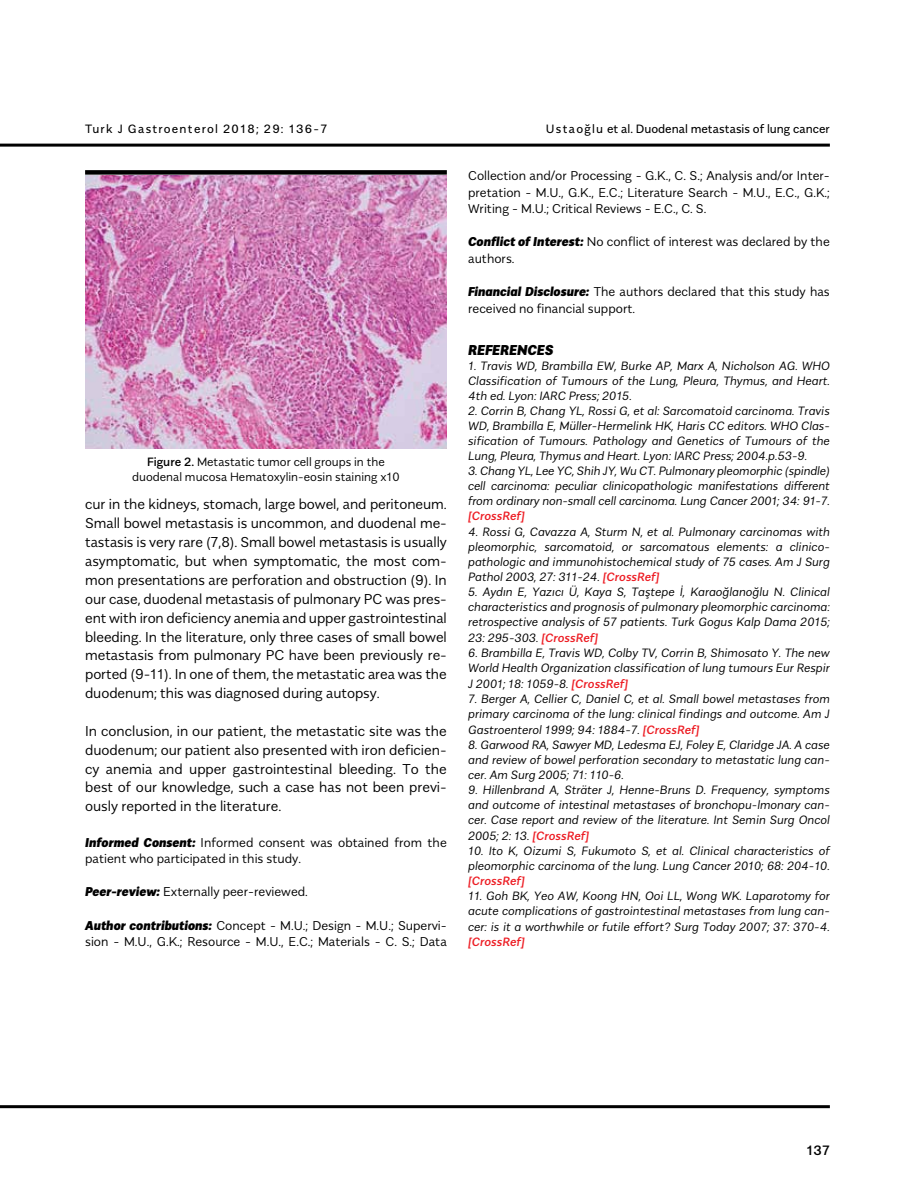
<style>
.page{position:relative;width:915px;height:1191px;background:#fff}
.page>*{position:absolute;margin:0;border:0;box-sizing:border-box;transform-origin:0 0}
.t1{font:300 14.25px/18.9px "Alergia Normal";color:#000;text-align:justify}
.t2{font:italic 900 14.25px "Alergia Normal";color:#000}
.t3{font:500 13.5px "Alergia Normal";color:#000}
.t4{font:300 12.75px/16.5px "Alergia Normal";color:#000}
.t5{font:italic 300 12px/15px "Alergia Normal";color:#000;text-align:justify}
.t6{font:300 12px/15.3px "Alergia Normal";color:#000;text-align:center}
.t7{font:12px "Alergia Normal";letter-spacing:.01em;color:#000}
.t8{font:12px "Alergia Normal";letter-spacing:.1em;color:#000}
.t9{font:italic 500 12px "Alergia Normal";color:#ed1d24}
.s1{font-weight:500}
.s2{font-weight:900;font-style:italic}
.s3{font-weight:500;color:#ed1d24}
</style>
<div class="page">
<hr style="left:0;top:1105px;width:829px;height:3px;background:#000">
<hr style="left:0;top:144px;width:829px;height:3px;background:#000">
<img style="left:85px;top:175px;width:361px;height:273px">
<div style="left:85px;top:170px;width:361px;height:5px;background:#000"></div>
<p class="t8" style="left:85px;top:119px;width:243px">Turk J Gastroenterol 2018; 29: 136-7</p>
<p class="t7" style="left:545px;top:119px;width:285px">Ustaoğlu et al. Duodenal metastasis of lung cancer</p>
<p class="t6" style="left:132px;top:453px;width:269px"><span class="s1">Figure 2.</span> Metastatic tumor cell groups in the duodenal mucosa Hematoxylin-eosin staining x10</p>
<p class="t1" style="left:85px;top:494px;width:363px">cur in the kidneys, stomach, large bowel, and peritoneum.<br>Small bowel metastasis is uncommon, and duodenal me&shy;tastasis is very rare (7,8). Small bowel metastasis is usually asymptomatic, but when symptomatic, the most com&shy;mon presentations are perforation and obstruction (9). In our case, duodenal metastasis of pulmonary PC was pres&shy;ent with iron deficiency anemia and upper gastrointestinal bleeding. In the literature, only three cases of small bowel metastasis from pulmonary PC have been previously re&shy;ported (9-11). In one of them, the metastatic area was the duodenum; this was diagnosed during autopsy.</p>
<p class="t1" style="left:85px;top:720px;width:363px">In conclusion, in our patient, the metastatic site was the duodenum; our patient also presented with iron deficien&shy;cy anemia and upper gastrointestinal bleeding. To the best of our knowledge, such a case has not been previ&shy;ously reported in the literature.</p>
<p class="t4" style="left:85px;top:832px;width:363px"><span class="s2">Informed Consent:</span> Informed consent was obtained from the patient who participated in this study.</p>
<p class="t4" style="left:85px;top:882px;width:224px"><span class="s2">Peer-review:</span> Externally peer-reviewed.</p>
<p class="t4" style="left:85px;top:915px;width:363px"><span class="s2">Author contributions:</span> Concept - M.U.; Design - M.U.; Supervi&shy;sion - M.U., G.K.; Resource - M.U., E.C.; Materials - C. S.; Data</p>
<p class="t4" style="left:468px;top:167px;width:363px;text-align:justify">Collection and/or Processing - G.K., C. S.; Analysis and/or Inter&shy;pretation - M.U., G.K., E.C.; Literature Search - M.U., E.C., G.K.; Writing - M.U.; Critical Reviews - E.C., C. S.</p>
<p class="t4" style="left:468px;top:233px;width:363px"><span class="s2">Conflict of Interest:</span> No conflict of interest was declared by the authors.</p>
<p class="t4" style="left:468px;top:282px;width:363px"><span class="s2">Financial Disclosure:</span> The authors declared that this study has received no financial support.</p>
<p class="t2" style="left:468px;top:338px;width:87px">REFERENCES</p>
<p class="t5" style="left:468px;top:357px;width:363px">1. Travis WD, Brambilla EW, Burke AP, Marx A, Nicholson AG. WHO Classification of Tumours of the Lung, Pleura, Thymus, and Heart.<br>4th ed. Lyon: IARC Press; 2015.</p>
<p class="t5" style="left:468px;top:402px;width:363px">2. Corrin B, Chang YL, Rossi G, et al: Sarcomatoid carcinoma. Travis WD, Brambilla E, Müller-Hermelink HK, Haris CC editors. WHO Clas&shy;sification of Tumours. Pathology and Genetics of Tumours of the Lung, Pleura, Thymus and Heart. Lyon: IARC Press; 2004.p.53-9.</p>
<p class="t5" style="left:468px;top:462px;width:363px">3. Chang YL, Lee YC, Shih JY, Wu CT. Pulmonary pleomorphic (spindle) cell carcinoma: peculiar clinicopathologic manifestations different from ordinary non-small cell carcinoma. Lung Cancer 2001; 34: 91-7.</p>
<p class="t9" style="left:468px;top:507px;width:58px">[CrossRef]</p>
<p class="t5" style="left:468px;top:522px;width:363px">4. Rossi G, Cavazza A, Sturm N, et al. Pulmonary carcinomas with pleomorphic, sarcomatoid, or sarcomatous elements: a clinico&shy;pathologic and immunohistochemical study of 75 cases. Am J Surg Pathol 2003, 27: 311-24. <span class="s3">[CrossRef]</span></p>
<p class="t5" style="left:468px;top:583px;width:363px">5. Aydın E, Yazıcı Ü, Kaya S, Taştepe İ, Karaoğlanoğlu N. Clinical characteristics and prognosis of pulmonary pleomorphic carcinoma: retrospective analysis of 57 patients. Turk Gogus Kalp Dama 2015; 23: 295-303. <span class="s3">[CrossRef]</span></p>
<p class="t5" style="left:468px;top:644px;width:363px;line-height:15.5px">6. Brambilla E, Travis WD, Colby TV, Corrin B, Shimosato Y. The new World Health Organization classification of lung tumours Eur Respir J 2001; 18: 1059-8. <span class="s3">[CrossRef]</span></p>
<p class="t5" style="left:468px;top:690px;width:363px;line-height:15.5px">7. Berger A, Cellier C, Daniel C, et al. Small bowel metastases from primary carcinoma of the lung: clinical findings and outcome. Am J Gastroenterol 1999; 94: 1884-7. <span class="s3">[CrossRef]</span></p>
<p class="t5" style="left:468px;top:736px;width:363px">8. Garwood RA, Sawyer MD, Ledesma EJ, Foley E, Claridge JA. A case and review of bowel perforation secondary to metastatic lung can&shy;cer. Am Surg 2005; 71: 110-6.</p>
<p class="t5" style="left:468px;top:781px;width:363px">9. Hillenbrand A, Sträter J, Henne-Bruns D. Frequency, symptoms and outcome of intestinal metastases of bronchopu-lmonary can&shy;cer. Case report and review of the literature. Int Semin Surg Oncol 2005; 2: 13. <span class="s3">[CrossRef]</span></p>
<p class="t5" style="left:468px;top:842px;width:363px">10. Ito K, Oizumi S, Fukumoto S, et al. Clinical characteristics of pleomorphic carcinoma of the lung. Lung Cancer 2010; 68: 204-10.</p>
<p class="t9" style="left:468px;top:872px;width:58px">[CrossRef]</p>
<p class="t5" style="left:468px;top:887px;width:363px">11. Goh BK, Yeo AW, Koong HN, Ooi LL, Wong WK. Laparotomy for acute complications of gastrointestinal metastases from lung can&shy;cer: is it a worthwhile or futile effort? Surg Today 2007; 37: 370-4.</p>
<p class="t9" style="left:468px;top:932px;width:58px">[CrossRef]</p>
<p class="t3" style="left:806px;top:1139px;width:25px">137</p>
</div>
